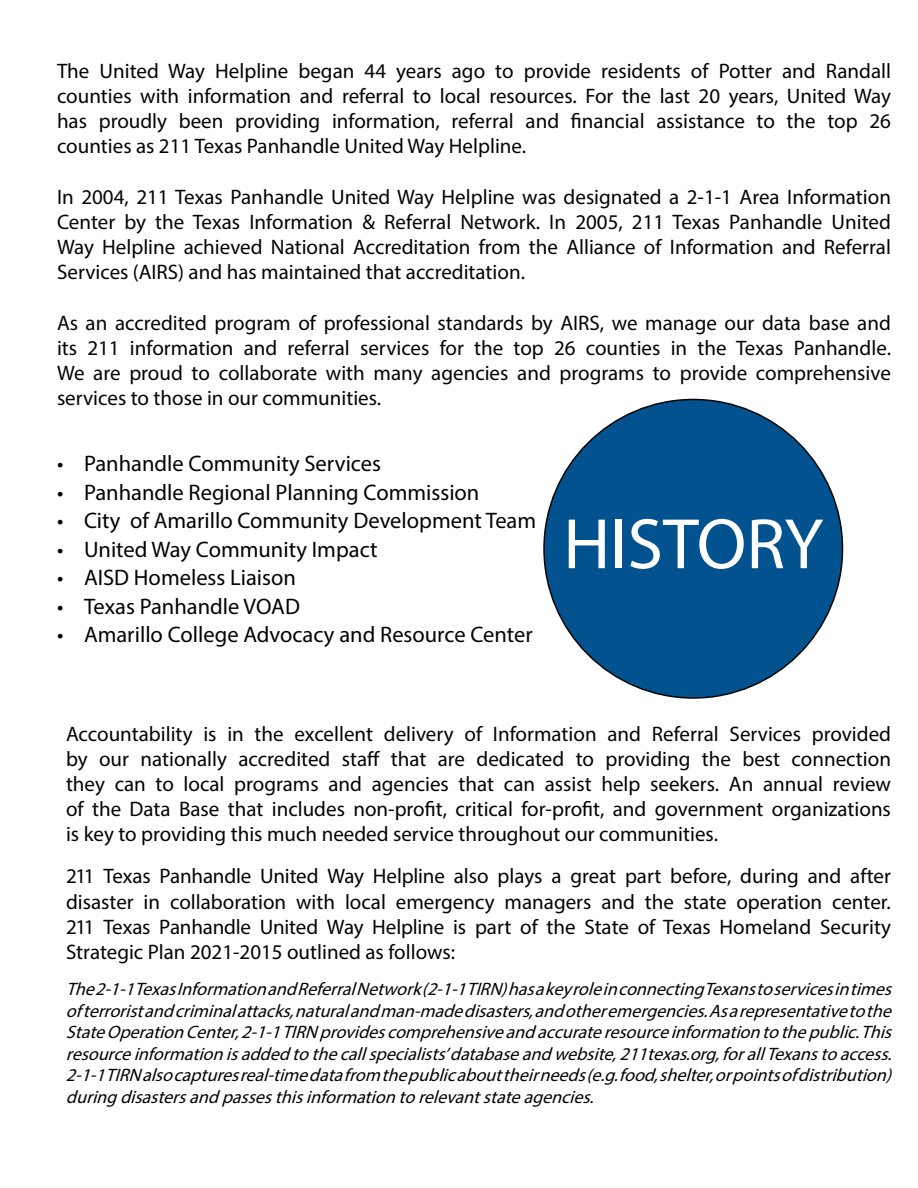
<style>
.page{position:relative;width:918px;height:1188px;background:#fff}
.page>*{position:absolute;margin:0;border:0;box-sizing:border-box;transform-origin:0 0}
.t1{font:72px "Myriad Pro";color:#fff}
.t2{font:22.5px "Myriad Pro";color:#040503}
.t3{font:21px/25.2px "Myriad Pro";color:#040503;text-align:justify}
.t4{font:italic 18px/21.6px "Myriad Pro";color:#040503;text-align:justify}
</style>
<div class="page">
<div style="left:544px;top:399px;width:299px;height:299px;background:#035290;border-radius:50%"></div>
<p class="t3" style="left:57px;top:58px;width:836px">The United Way Helpline began 44 years ago to provide residents of Potter and Randall counties with information and referral to local resources. For the last 20 years, United Way has proudly been providing information, referral and financial assistance to the top 26 counties as 211 Texas Panhandle United Way Helpline.</p>
<p class="t3" style="left:57px;top:184px;width:836px">In 2004, 211 Texas Panhandle United Way Helpline was designated a 2-1-1 Area Information Center by the Texas Information &amp; Referral Network. In 2005, 211 Texas Panhandle United Way Helpline achieved National Accreditation from the Alliance of Information and Referral Services (AIRS) and has maintained that accreditation.</p>
<p class="t3" style="left:57px;top:310px;width:836px">As an accredited program of professional standards by AIRS, we manage our data base and its 211 information and referral services for the top 26 counties in the Texas Panhandle.<br>We are proud to collaborate with many agencies and programs to provide comprehensive services to those in our communities.</p>
<p class="t2" style="left:57px;top:450px;width:326px">• Panhandle Community Services</p>
<p class="t2" style="left:57px;top:478px;width:424px">• Panhandle Regional Planning Commission</p>
<p class="t2" style="left:57px;top:507px;width:481px">• City of Amarillo Community Development Team</p>
<p class="t2" style="left:57px;top:535px;width:322px">• United Way Community Impact</p>
<p class="t2" style="left:57px;top:564px;width:240px">• AISD Homeless Liaison</p>
<p class="t2" style="left:57px;top:592px;width:244px">• Texas Panhandle VOAD</p>
<p class="t2" style="left:57px;top:621px;width:477px">• Amarillo College Advocacy and Resource Center</p>
<h1 class="t1" style="left:563px;top:500px;width:261px">HISTORY</h1>
<p class="t3" style="left:66px;top:721px;width:827px">Accountability is in the excellent delivery of Information and Referral Services provided by our nationally accredited staff that are dedicated to providing the best connection they can to local programs and agencies that can assist help seekers. An annual review of the Data Base that includes non-profit, critical for-profit, and government organizations is key to providing this much needed service throughout our communities.</p>
<p class="t3" style="left:66px;top:863px;width:827px">211 Texas Panhandle United Way Helpline also plays a great part before, during and after disaster in collaboration with local emergency managers and the state operation center.<br>211 Texas Panhandle United Way Helpline is part of the State of Texas Homeland Security Strategic Plan 2021-2015 outlined as follows:</p>
<p class="t4" style="left:66px;top:978px;width:833px">The2-1-1TexasInformationandReferralNetwork(2-1-1TIRN)hasakeyroleinconnectingTexanstoservicesintimes ofterroristandcriminalattacks,naturalandman-madedisasters,andotheremergencies.Asarepresentativetothe StateOperationCenter,2-1-1TIRN providescomprehensiveandaccurateresourceinformationtothepublic.This resourceinformationisaddedtothecallspecialists’databaseandwebsite,211texas.org,forallTexanstoaccess.<br>2-1-1TIRN alsocapturesreal-timedatafrom thepublicabouttheirneeds(e.g.food,shelter,orpointsofdistribution) duringdisastersandpassesthisinformationtorelevantstateagencies.</p>
</div>
